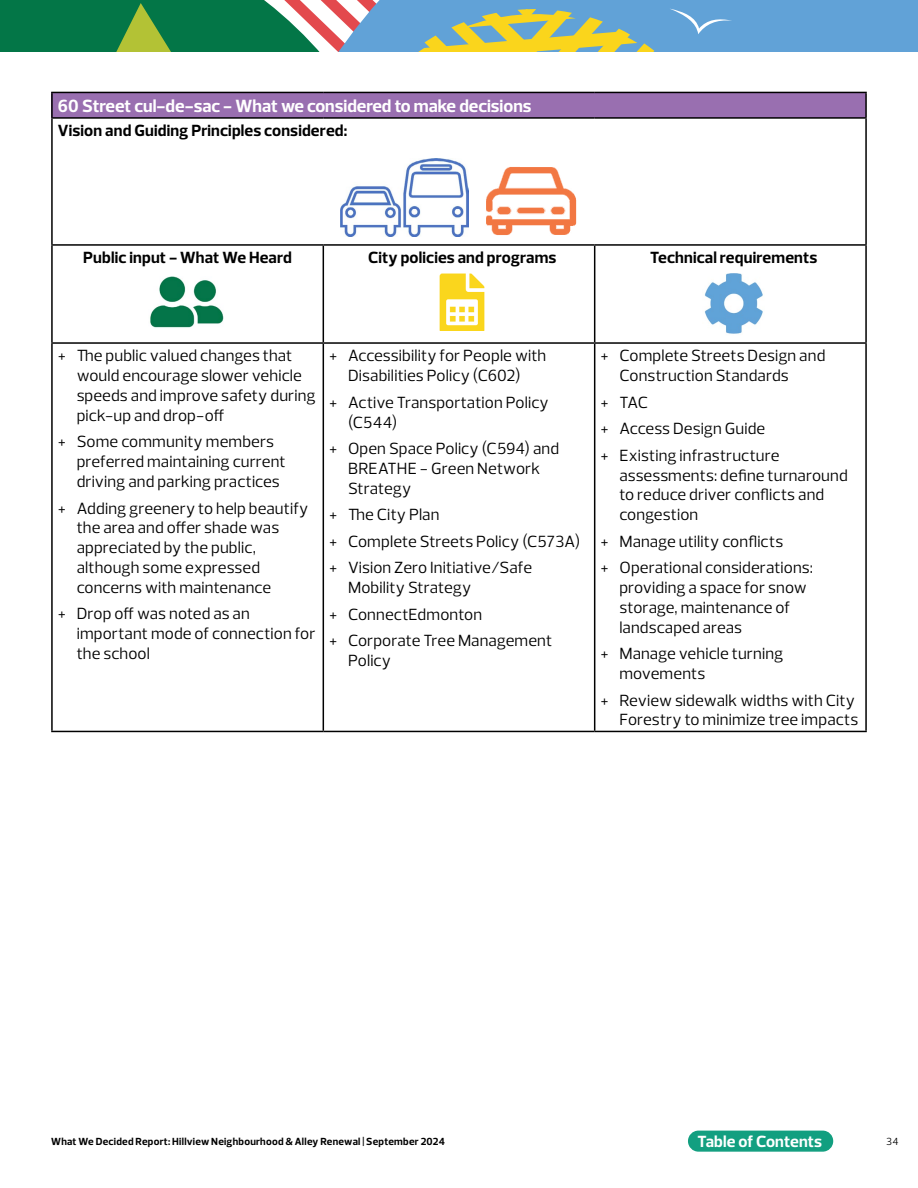
<style>
.page{position:relative;width:918px;height:1188px;background:#fff}
.page>*{position:absolute;margin:0;border:0;box-sizing:border-box;transform-origin:0 0}
.t1{font:700 18px "Prelo";color:#fff}
.t2{font:16.5px/19.8px "Prelo";letter-spacing:.005em;color:#000}
.t3{font:700 16.5px "Prelo";letter-spacing:.01em;color:#000}
.t4{font:700 16.5px "Prelo";letter-spacing:.005em;color:#fff}
.t5{font:700 10.5px "Prelo";letter-spacing:.025em;color:#000}
.t6{font:10.5px "Prelo";color:#000}
</style>
<div class="page">
<svg style="left:0;top:0;width:918px;height:51px;background:#619c94"></svg>
<div style="left:689px;top:1131px;width:143px;height:20px;background:#129f80;border-radius:10px"></div>
<div style="left:688px;top:1131px;width:145px;height:21px;border:2px solid #129f80;border-radius:10px"></div>
<div style="left:52px;top:92px;width:814px;height:26px;background:#996fb0"></div>
<hr style="left:51px;top:92px;width:272px;height:1px;background:#000">
<hr style="left:51px;top:93px;width:2px;height:24px;background:#000">
<hr style="left:323px;top:92px;width:272px;height:1px;background:#000">
<hr style="left:595px;top:92px;width:272px;height:1px;background:#000">
<hr style="left:865px;top:93px;width:2px;height:24px;background:#000">
<hr style="left:51px;top:117px;width:272px;height:2px;background:#000">
<hr style="left:51px;top:119px;width:2px;height:125px;background:#000">
<hr style="left:323px;top:117px;width:272px;height:2px;background:#000">
<hr style="left:595px;top:117px;width:272px;height:2px;background:#000">
<hr style="left:865px;top:119px;width:2px;height:125px;background:#000">
<hr style="left:51px;top:244px;width:272px;height:2px;background:#000">
<hr style="left:51px;top:246px;width:2px;height:96px;background:#000">
<hr style="left:323px;top:244px;width:272px;height:2px;background:#000">
<hr style="left:323px;top:246px;width:1px;height:96px;background:#000">
<hr style="left:595px;top:244px;width:272px;height:2px;background:#000">
<hr style="left:594px;top:246px;width:1px;height:96px;background:#000">
<hr style="left:865px;top:246px;width:2px;height:96px;background:#000">
<hr style="left:51px;top:342px;width:272px;height:2px;background:#000">
<hr style="left:51px;top:344px;width:2px;height:387px;background:#000">
<hr style="left:323px;top:342px;width:272px;height:2px;background:#000">
<hr style="left:323px;top:344px;width:1px;height:387px;background:#000">
<hr style="left:595px;top:342px;width:272px;height:2px;background:#000">
<hr style="left:594px;top:344px;width:1px;height:387px;background:#000">
<hr style="left:865px;top:344px;width:2px;height:387px;background:#000">
<hr style="left:51px;top:731px;width:272px;height:1px;background:#000">
<hr style="left:323px;top:731px;width:272px;height:1px;background:#000">
<hr style="left:595px;top:731px;width:272px;height:1px;background:#000">
<img style="left:341px;top:158px;width:127px;height:78px">
<img style="left:486px;top:167px;width:91px;height:68px">
<img style="left:150px;top:277px;width:74px;height:51px">
<img style="left:439px;top:273px;width:46px;height:57px">
<img style="left:704px;top:273px;width:59px;height:61px">
<p class="t1" style="left:58px;top:95px;width:475px">60 Street cul-de-sac - What we considered to make decisions</p>
<p class="t3" style="left:58px;top:121px;width:291px">Vision and Guiding Principles considered:</p>
<p class="t3" style="left:83px;top:248px;width:210px">Public input - What We Heard</p>
<p class="t3" style="left:368px;top:248px;width:190px">City policies and programs</p>
<p class="t3" style="left:650px;top:248px;width:169px">Technical requirements</p>
<p class="t2" style="left:77px;top:346px;width:241px;text-indent:-19px">+ The public valued changes that would encourage slower vehicle speeds and improve safety during pick-up and drop-off</p>
<p class="t2" style="left:77px;top:432px;width:211px;text-indent:-19px">+ Some community members preferred maintaining current driving and parking practices</p>
<p class="t2" style="left:77px;top:498px;width:233px;text-indent:-19px">+ Adding greenery to help beautify the area and offer shade was appreciated by the public, although some expressed concerns with maintenance</p>
<p class="t2" style="left:77px;top:604px;width:240px;text-indent:-19px">+ Drop off was noted as an important mode of connection for the school</p>
<p class="t2" style="left:329px;top:346px;width:219px;text-align:center">+ Accessibility for People with<br>Disabilities Policy (C602)</p>
<p class="t2" style="left:348px;top:392px;width:202px;text-indent:-19px">+ Active Transportation Policy (C544)</p>
<p class="t2" style="left:348px;top:439px;width:213px;text-indent:-19px">+ Open Space Policy (C594) and<br>BREATHE - Green Network<br>Strategy</p>
<p class="t2" style="left:329px;top:502px;width:253px;line-height:26.5px">+ The City Plan<br>+ Complete Streets Policy (C573A) + Vision Zero Initiative/Safe</p>
<p class="t2" style="left:329px;top:574px;width:224px;line-height:26.5px;text-indent:19px">Mobility Strategy<br>+ ConnectEdmonton<br>+ Corporate Tree Management</p>
<p class="t2" style="left:348px;top:651px;width:45px">Policy</p>
<p class="t2" style="left:619px;top:346px;width:208px;text-indent:-19px">+ Complete Streets Design and<br>Construction Standards</p>
<p class="t2" style="left:601px;top:389px;width:180px;line-height:26.5px">+ TAC<br>+ Access Design Guide<br>+ Existing infrastructure</p>
<p class="t2" style="left:619px;top:465px;width:230px">assessments: define turnaround to reduce driver conflicts and congestion</p>
<p class="t2" style="left:601px;top:528px;width:214px;line-height:26.5px">+ Manage utility conflicts<br>+ Operational considerations:</p>
<p class="t2" style="left:619px;top:578px;width:189px">providing a space for snow storage, maintenance of landscaped areas</p>
<p class="t2" style="left:619px;top:644px;width:165px;text-indent:-19px">+ Manage vehicle turning movements</p>
<p class="t2" style="left:601px;top:690px;width:259px;text-align:right">+ Review sidewalk widths with City<br>Forestry to minimize tree impacts</p>
<p class="t5" style="left:51px;top:1135px;width:395px">What We Decided Report: Hillview Neighbourhood &amp; Alley Renewal | September 2024</p>
<p class="t4" style="left:698px;top:1131px;width:126px">Table of Contents</p>
<p class="t6" style="left:886px;top:1135px;width:14px">34</p>
</div>
